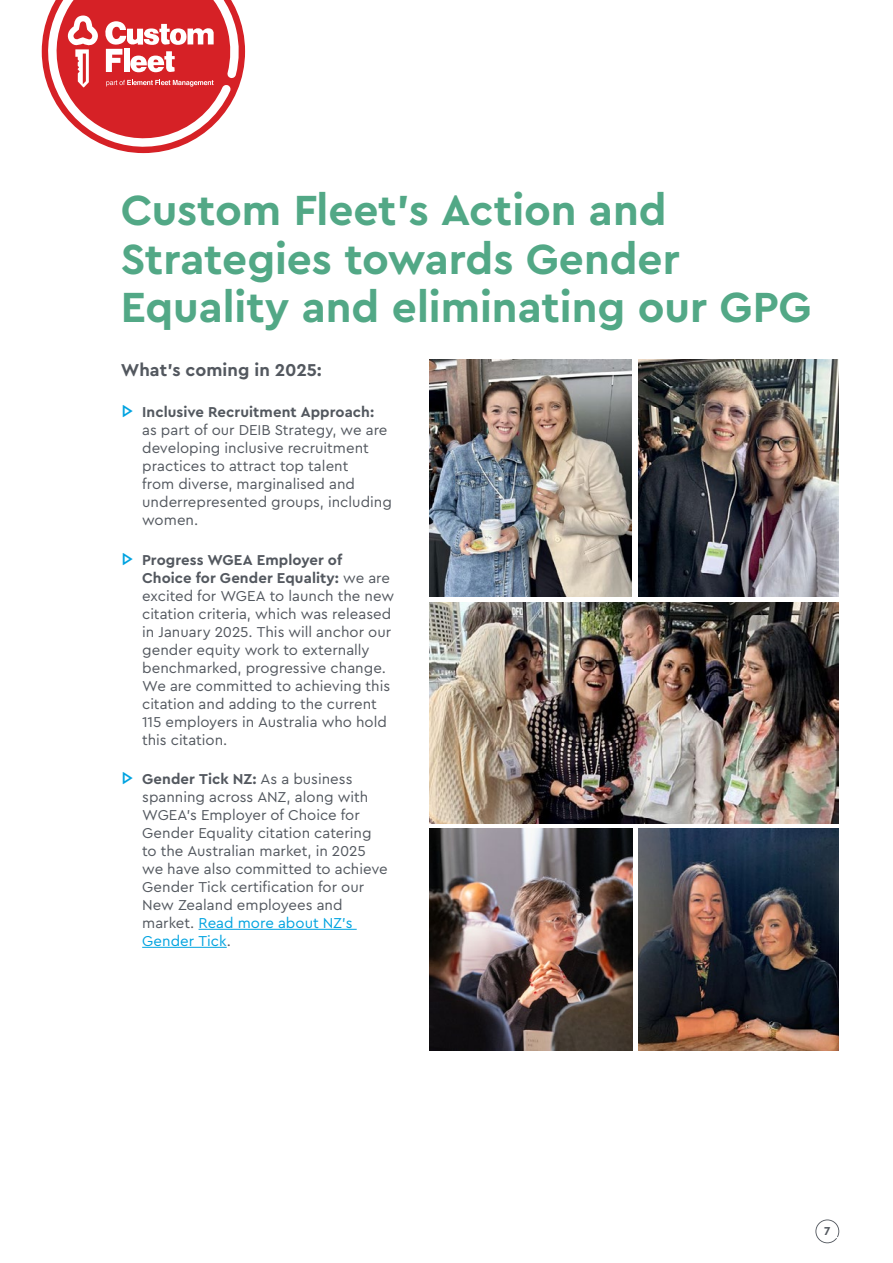
<style>
.page{position:relative;width:893px;height:1263px;background:#fff}
.page>*{position:absolute;margin:0;border:0;box-sizing:border-box;transform-origin:0 0}
.t1{font:700 44.1px/48.8px "Cera Pro";color:#52a886}
.t2{font:700 18px "Cera Pro";color:#53585f}
.t3{font:15px/18px "Cera Pro";color:#53585f}
.t4{font:700 12px "Cera Pro";color:#53585f}
.s1{font-weight:500;font-size:18px;color:#00a3e0}
.s2{font-weight:700}
.s3{color:#00a3e0}
</style>
<div class="page">
<svg style="left:815px;top:1219px;width:24px;height:24px"></svg>
<hr style="left:199px;top:929px;width:158px;height:1px;background:#00a3e0">
<hr style="left:142px;top:947px;width:85px;height:1px;background:#00a3e0">
<svg style="left:42px;top:0;width:203px;height:153px"></svg>
<img style="left:638px;top:828px;width:201px;height:222px">
<img style="left:430px;top:359px;width:202px;height:237px">
<img style="left:430px;top:829px;width:203px;height:221px">
<img style="left:430px;top:602px;width:409px;height:221px">
<img style="left:638px;top:359px;width:201px;height:238px">
<h1 class="t1" style="left:121px;top:184px;width:692px">Custom Fleet’s Action and<br>Strategies towards Gender<br>Equality and eliminating our GPG</h1>
<p class="t2" style="left:121px;top:358px;width:203px">What’s coming in 2025:</p>
<p class="t3" style="left:142px;top:402px;width:251px;text-indent:-21px"><span class="s1">▷</span> <span class="s2">Inclusive Recruitment Approach: </span>as part of our DEIB Strategy, we are developing inclusive recruitment practices to attract top talent<br>from diverse, marginalised and underrepresented groups, including women.</p>
<p class="t3" style="left:142px;top:550px;width:254px;text-indent:-21px"><span class="s1">▷</span> <span class="s2">Progress WGEA Employer of<br>Choice for Gender Equality:</span> we are excited for WGEA to launch the new citation criteria, which was released in January 2025. This will anchor our gender equity work to externally benchmarked, progressive change.<br>We are committed to achieving this citation and adding to the current<br>115 employers in Australia who hold this citation.</p>
<p class="t3" style="left:142px;top:769px;width:247px;text-indent:-21px"><span class="s1">▷</span> <span class="s2">Gender Tick NZ:</span> As a business spanning across ANZ, along with<br>WGEA’s Employer of Choice for<br>Gender Equality citation catering to the Australian market, in 2025 we have also committed to achieve<br>Gender Tick certification for our<br>New Zealand employees and market. <span class="s3">Read more about NZ’s<br>Gender Tick</span>.</p>
<p class="t4" style="left:824px;top:1223px;width:8px">7</p>
</div>
